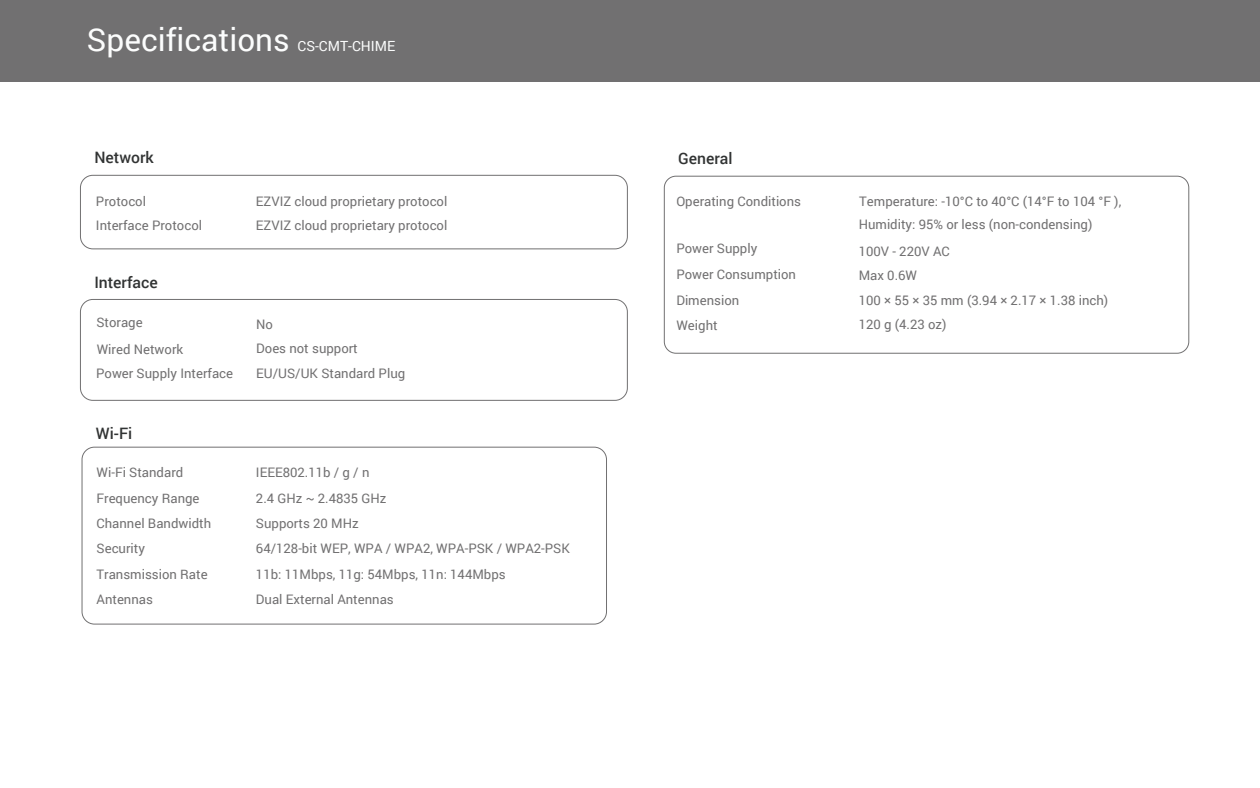
<style>
.page{position:relative;width:1260px;height:788px;background:#fff}
.page>*{position:absolute;margin:0;border:0;box-sizing:border-box;transform-origin:0 0}
.t1{font:31.5px "Roboto";color:#fcfdfd}
.t2{font:500 15.75px "Roboto";color:#313333}
.t3{font:14px "Roboto";color:#fcfdfd}
.t4{font:13.12px/25.3px "Roboto";color:#717071}
</style>
<div class="page">
<div style="left:0;top:0;width:1260px;height:82px;background:#717071"></div>
<div style="left:80px;top:299px;width:548px;height:102px;border:1px solid #717071;border-radius:12px"></div>
<div style="left:80px;top:175px;width:548px;height:74px;border:1px solid #717071;border-radius:12px"></div>
<div style="left:664px;top:176px;width:525px;height:177px;border:1px solid #717071;border-radius:12px"></div>
<div style="left:82px;top:446px;width:525px;height:178px;border:1px solid #717071;border-radius:12px"></div>
<h1 class="t1" style="left:87px;top:18px;width:204px">Specifications</h1>
<p class="t3" style="left:297px;top:36px;width:99px">CS-CMT-CHIME</p>
<p class="t2" style="left:94px;top:147px;width:61px">Network</p>
<p class="t2" style="left:678px;top:148px;width:56px">General</p>
<p class="t4" style="left:96px;top:188px;width:108px;line-height:24.5px">Protocol<br>Interface Protocol</p>
<p class="t4" style="left:256px;top:188px;width:193px;line-height:24px">EZVIZ cloud proprietary protocol<br>EZVIZ cloud proprietary protocol</p>
<p class="t2" style="left:94px;top:271px;width:65px">Interface</p>
<p class="t4" style="left:96px;top:309px;width:48px">Storage</p>
<p class="t4" style="left:256px;top:312px;width:151px;line-height:24.2px">No<br>Does not support<br>EU/US/UK Standard Plug</p>
<p class="t4" style="left:96px;top:336px;width:139px;line-height:24.1px">Wired Network<br>Power Supply Interface</p>
<p class="t2" style="left:96px;top:422px;width:38px">Wi-Fi</p>
<p class="t4" style="left:97px;top:459px;width:88px">Wi-Fi Standard</p>
<p class="t4" style="left:256px;top:459px;width:115px">IEEE802.11b / g / n</p>
<p class="t4" style="left:97px;top:485px;width:116px">Frequency Range<br>Channel Bandwidth<br>Security<br>Transmission Rate<br>Antennas</p>
<p class="t4" style="left:256px;top:485px;width:132px">2.4 GHz ~ 2.4835 GHz</p>
<p class="t4" style="left:256px;top:510px;width:104px">Supports 20 MHz</p>
<p class="t4" style="left:256px;top:535px;width:315px">64/128-bit WEP, WPA / WPA2, WPA-PSK / WPA2-PSK</p>
<p class="t4" style="left:256px;top:560px;width:251px">11b: 11Mbps, 11g: 54Mbps, 11n: 144Mbps</p>
<p class="t4" style="left:256px;top:586px;width:139px">Dual External Antennas</p>
<p class="t4" style="left:676px;top:188px;width:126px">Operating Conditions</p>
<p class="t4" style="left:676px;top:235px;width:82px">Power Supply</p>
<p class="t4" style="left:676px;top:261px;width:121px">Power Consumption</p>
<p class="t4" style="left:676px;top:287px;width:64px">Dimension</p>
<p class="t4" style="left:676px;top:312px;width:43px">Weight</p>
<p class="t4" style="left:859px;top:190px;width:264px;line-height:22.8px">Temperature: -10°C to 40°C (14°F to 104 °F ),<br>Humidity: 95% or less (non-condensing)</p>
<p class="t4" style="left:859px;top:238px;width:93px">100V - 220V AC</p>
<p class="t4" style="left:859px;top:262px;width:60px">Max 0.6W</p>
<p class="t4" style="left:859px;top:287px;width:251px">100 × 55 × 35 mm (3.94 × 2.17 × 1.38 inch)</p>
<p class="t4" style="left:859px;top:311px;width:89px">120 g (4.23 oz)</p>
</div>
